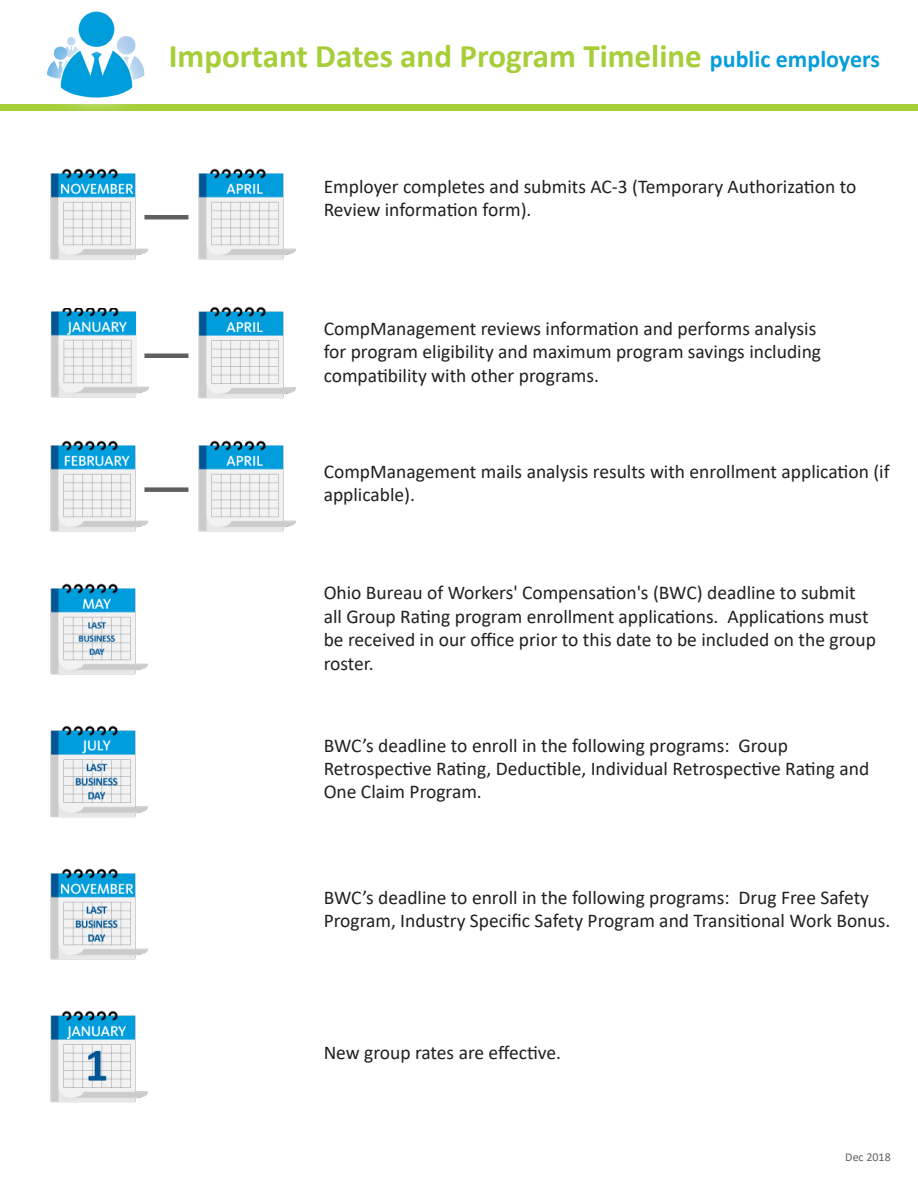
<style>
.page{position:relative;width:918px;height:1188px;background:#fff}
.page>*{position:absolute;margin:0;border:0;box-sizing:border-box;transform-origin:0 0}
.t1{font:700 33px "Calibri";color:#a6ce39}
.t2{font:19.5px/23.4px "Calibri";color:#231f20}
.t3{font:12px "Calibri";color:#5f6062}
.s1{font-size:24px;color:#069ddc}
</style>
<div class="page">
<div style="left:0;top:104px;width:918px;height:6px;background:#a6ce39"></div>
<img style="left:37px;top:11px;width:120px;height:100px">
<img style="left:51px;top:308px;width:98px;height:90px">
<img style="left:176px;top:168px;width:120px;height:92px">
<img style="left:50px;top:440px;width:98px;height:92px">
<img style="left:50px;top:1010px;width:98px;height:93px">
<img style="left:50px;top:725px;width:98px;height:93px">
<img style="left:50px;top:583px;width:98px;height:92px">
<img style="left:50px;top:168px;width:108px;height:92px">
<img style="left:50px;top:868px;width:98px;height:92px">
<img style="left:188px;top:306px;width:108px;height:93px">
<img style="left:188px;top:440px;width:108px;height:92px">
<hr style="left:144px;top:215px;width:44px;height:4px;background:#5f5f62">
<div style="left:144px;top:353px;width:44px;height:5px;background:#5f5f62"></div>
<div style="left:144px;top:487px;width:44px;height:5px;background:#5f5f62"></div>
<p class="t1" style="left:169px;top:33px;width:713px">Important Dates and Program Timeline <span class="s1">public employers</span></p>
<p class="t2" style="left:324px;top:174px;width:534px">Employer completes and submits AC-3 (Temporary Authorization to<br>Review information form).</p>
<p class="t2" style="left:324px;top:316px;width:499px">CompManagement reviews information and performs analysis for program eligibility and maximum program savings including compatibility with other programs.</p>
<p class="t2" style="left:324px;top:459px;width:568px">CompManagement mails analysis results with enrollment application (if applicable).</p>
<p class="t2" style="left:324px;top:581px;width:554px">Ohio Bureau of Workers' Compensation's (BWC) deadline to submit all Group Rating program enrollment applications. Applications must be received in our office prior to this date to be included on the group roster.</p>
<p class="t2" style="left:324px;top:733px;width:547px">BWC’s deadline to enroll in the following programs: Group<br>Retrospective Rating, Deductible, Individual Retrospective Rating and<br>One Claim Program.</p>
<p class="t2" style="left:324px;top:885px;width:568px">BWC’s deadline to enroll in the following programs: Drug Free Safety<br>Program, Industry Specific Safety Program and Transitional Work Bonus.</p>
<p class="t2" style="left:324px;top:1040px;width:239px">New group rates are effective.</p>
<p class="t3" style="left:845px;top:1149px;width:47px">Dec 2018</p>
</div>
